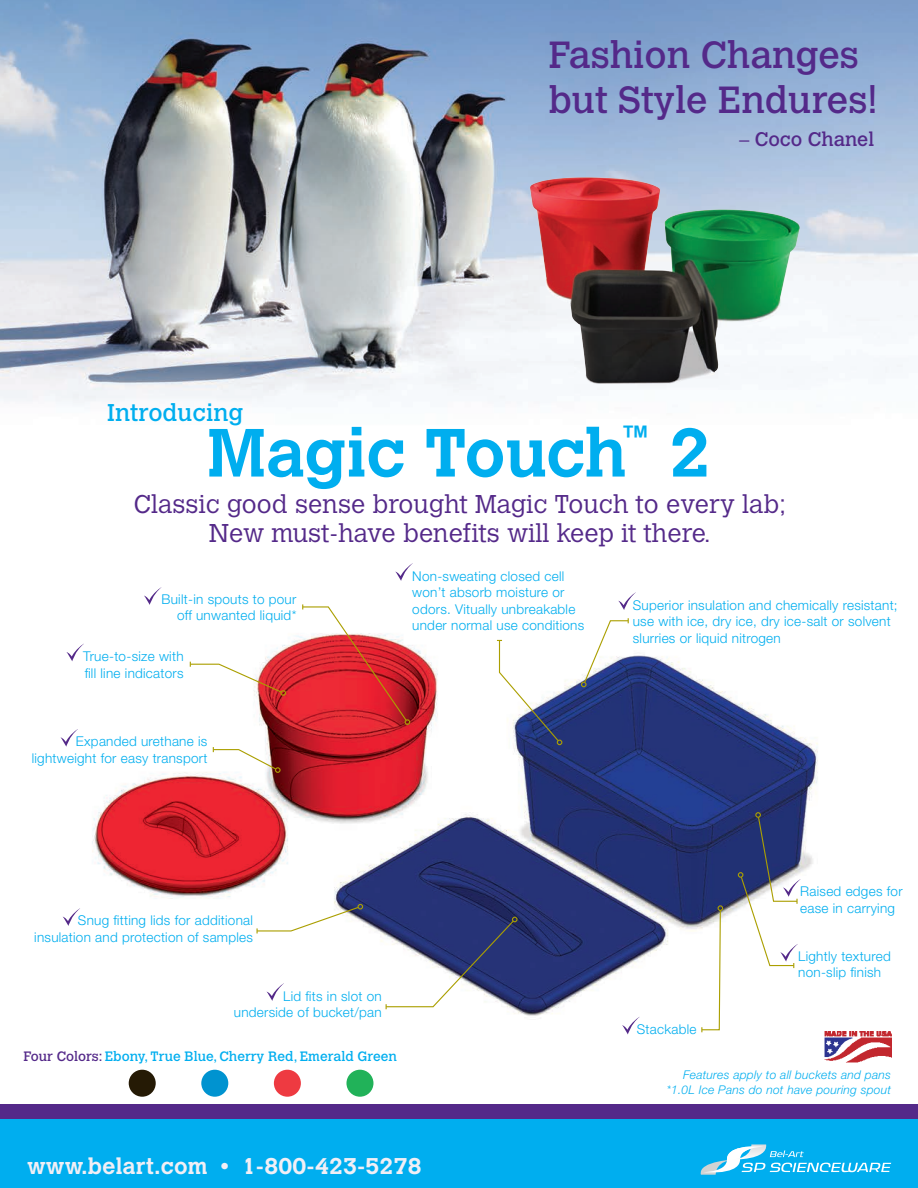
<style>
.page{position:relative;width:918px;height:1188px;background:#fff}
.page>*{position:absolute;margin:0;border:0;box-sizing:border-box;transform-origin:0 0}
.t1{font:700 67.5px "Calvert";letter-spacing:-.005em;color:#00aeef}
.t2{font:37.5px "Calvert";color:#542989}
.t3{font:700 30px "Calvert";color:#00aeef}
.t4{font:300 25.5px/28.5px "Calvert";letter-spacing:.005em;color:#542989;text-align:center}
.t5{font:24px "Calvert";color:#00aeef}
.t6{font:700 22.5px "Calvert";letter-spacing:.01em;color:#f1eff6}
.t7{font:19.5px "Calvert";color:#542989}
.t8{font:300 13.5px/16.2px "Helvetica Neue";letter-spacing:.02em;color:#00aeef}
.t9{font:13.5px "Calvert";color:#00aeef}
.t10{font:italic 300 12px "Helvetica Neue";letter-spacing:.02em;color:#00aeef}
.s1{color:#542989}
</style>
<div class="page">
<img style="left:0;top:0;width:918px;height:1097px">
<img style="left:0;top:541px;width:918px;height:540px">
<div style="left:0;top:1116px;width:918px;height:72px;background:#00aeef"></div>
<div style="left:0;top:1104px;width:918px;height:15px;background:#542989"></div>
<svg style="left:701px;top:1144px;width:190px;height:31px"></svg>
<svg style="left:212px;top:747px;width:69px;height:26px"></svg>
<svg style="left:581px;top:618px;width:48px;height:69px"></svg>
<svg style="left:497px;top:639px;width:65px;height:106px"></svg>
<svg style="left:302px;top:604px;width:108px;height:121px"></svg>
<svg style="left:701px;top:905px;width:22px;height:127px"></svg>
<svg style="left:189px;top:662px;width:97px;height:34px"></svg>
<svg style="left:385px;top:917px;width:133px;height:92px"></svg>
<svg style="left:256px;top:904px;width:107px;height:29px"></svg>
<svg style="left:66px;top:643px;width:18px;height:18px"></svg>
<svg style="left:60px;top:728px;width:18px;height:19px"></svg>
<svg style="left:63px;top:908px;width:17px;height:18px"></svg>
<svg style="left:266px;top:983px;width:18px;height:18px"></svg>
<svg style="left:622px;top:1016px;width:18px;height:18px"></svg>
<svg style="left:738px;top:812px;width:63px;height:156px"></svg>
<svg style="left:618px;top:592px;width:18px;height:18px"></svg>
<svg style="left:395px;top:563px;width:18px;height:18px"></svg>
<svg style="left:144px;top:587px;width:18px;height:18px"></svg>
<div style="left:346px;top:1070px;width:27px;height:27px;background:#21b259;border-radius:50%"></div>
<div style="left:274px;top:1070px;width:27px;height:27px;background:#ee3a41;border-radius:50%"></div>
<div style="left:201px;top:1070px;width:27px;height:27px;background:#0093d0;border-radius:50%"></div>
<div style="left:129px;top:1070px;width:27px;height:27px;background:#251a05;border-radius:50%"></div>
<img style="left:825px;top:1031px;width:67px;height:31px">
<img style="left:529px;top:177px;width:271px;height:208px">
<p class="t2" style="left:549px;top:33px;width:312px">Fashion Changes</p>
<p class="t2" style="left:549px;top:78px;width:331px">but Style Endures!</p>
<p class="t7" style="left:740px;top:128px;width:136px">– Coco Chanel</p>
<p class="t5" style="left:107px;top:399px;width:138px">Introducing</p>
<p class="t1" style="left:207px;top:410px;width:421px">Magic Touch</p>
<p class="t3" style="left:620px;top:417px;width:31px">™</p>
<p class="t1" style="left:669px;top:410px;width:43px">2</p>
<p class="t4" style="left:134px;top:491px;width:654px">Classic good sense brought Magic Touch to every lab;<br>New must-have benefits will keep it there.</p>
<p class="t8" style="left:412px;top:568px;width:174px">Non-sweating closed cell won’t absorb moisture or odors. Vitually unbreakable under normal use conditions</p>
<p class="t8" style="left:162px;top:591px;width:136px;text-align:right">Built-in spouts to pour off unwanted liquid*</p>
<p class="t8" style="left:633px;top:597px;width:266px">Superior insulation and chemically resistant; use with ice, dry ice, dry ice-salt or solvent slurries or liquid nitrogen</p>
<p class="t8" style="left:83px;top:648px;width:102px">True-to-size with fill line indicators</p>
<p class="t8" style="left:32px;top:733px;width:177px;text-align:right">Expanded urethane is lightweight for easy transport</p>
<p class="t8" style="left:34px;top:912px;width:220px;text-align:right">Snug fitting lids for additional insulation and protection of samples</p>
<p class="t8" style="left:234px;top:988px;width:149px;text-align:right">Lid fits in slot on underside of bucket/pan</p>
<p class="t9" style="left:23px;top:1048px;width:375px"><span class="s1">Four Colors:</span> Ebony, True Blue, Cherry Red, Emerald Green</p>
<p class="t6" style="left:27px;top:1151px;width:396px">www.belart.com • 1-800-423-5278</p>
<p class="t8" style="left:800px;top:883px;width:104px">Raised edges for ease in carrying</p>
<p class="t8" style="left:637px;top:1021px;width:61px">Stackable</p>
<p class="t8" style="left:798px;top:948px;width:94px">Lightly textured non-slip finish</p>
<p class="t10" style="left:683px;top:1068px;width:209px">Features apply to all buckets and pans</p>
<p class="t10" style="left:667px;top:1082px;width:226px">*1.0L Ice Pans do not have pouring spout</p>
</div>
